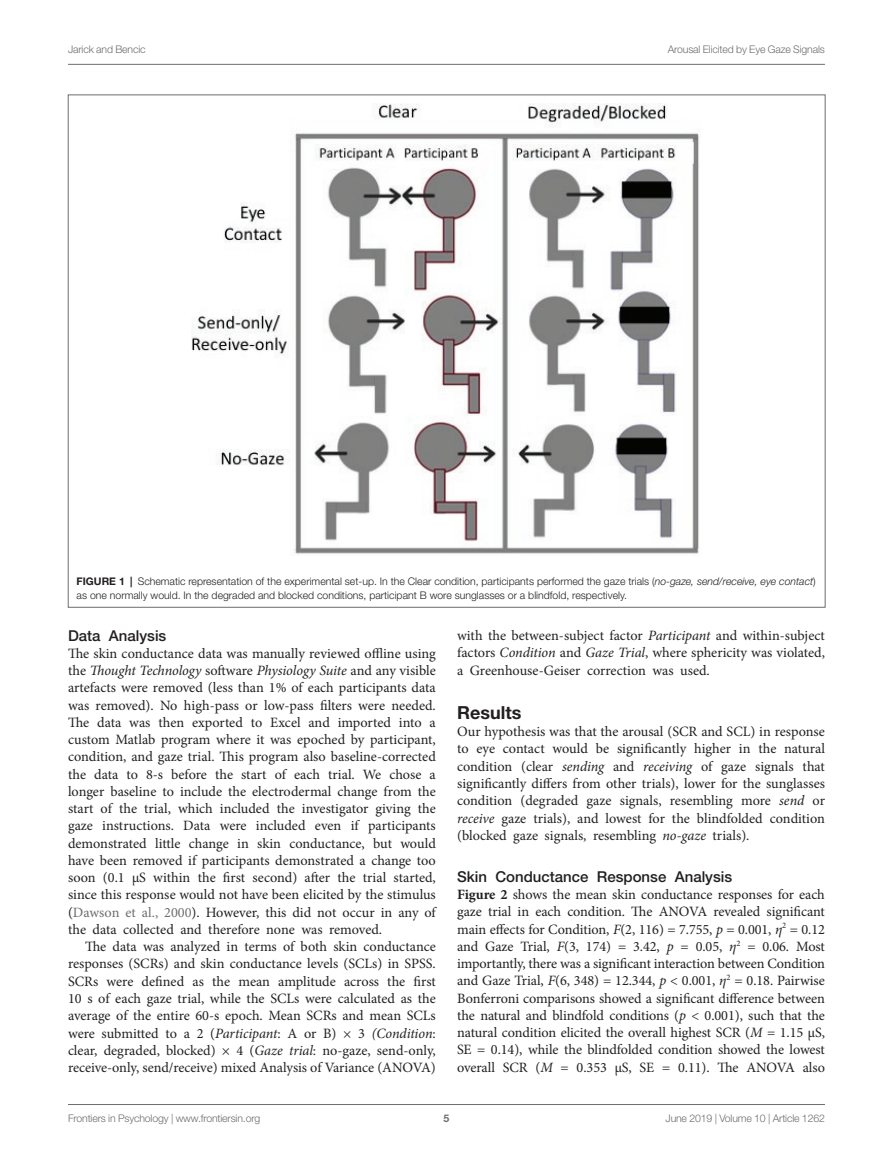
<style>
.page{position:relative;width:893px;height:1170px;background:#fff}
.page>*{position:absolute;margin:0;border:0;box-sizing:border-box;transform-origin:0 0}
.HEAD_2{font:700 18px "Helvetica Neue LT Std";color:#231f20}
.HEAD_3{font:500 15px "Helvetica Neue LT Std";color:#231f20}
.TEXT_FLUSH{font:14.25px/17.2px "Minion Pro";letter-spacing:-.005em;color:#231f20;text-align:justify}
.TEXT{font:14.25px/17.2px "Minion Pro";letter-spacing:-.005em;color:#231f20;text-align:justify}
.FIG_LEG{font:300 10.5px/14.2px "Helvetica Neue LT Std";color:#231f20}
.t1{font:300 10.5px "Helvetica Neue LT Std";letter-spacing:-.015em;color:#6c6d70}
.t2{font:700 10.5px "Helvetica Neue LT Std";color:#6c6d70}
.s1{font-weight:700}
.s2{font-style:italic}
.s3{color:#6c6d70}
</style>
<div class="page">
<hr style="left:68px;top:64px;width:757px;height:1px;background:#6c6d70">
<hr style="left:68px;top:1104px;width:757px;height:1px;background:#6c6d70">
<img style="left:192px;top:103px;width:508px;height:452px">
<p class="t1" style="left:68px;top:42px;width:79px">Jarick and Bencic</p>
<p class="t1" style="left:668px;top:42px;width:159px">Arousal Elicited by Eye Gaze Signals</p>
<p class="FIG_LEG" style="left:77px;top:573px;width:741px"><span class="s1">FIGURE 1 |</span> Schematic representation of the experimental set-up. In the Clear condition, participants performed the gaze trials (<span class="s2">no-gaze, send/receive, eye contact</span>) as one normally would. In the degraded and blocked conditions, participant B wore sunglasses or a blindfold, respectively.</p>
<p class="HEAD_3" style="left:68px;top:626px;width:100px">Data Analysis</p>
<p class="TEXT_FLUSH" style="left:68px;top:644px;width:369px">The skin conductance data was manually reviewed offline using the <span class="s2">Thought Technology</span> software <span class="s2">Physiology Suite</span> and any visible artefacts were removed (less than 1% of each participants data was removed). No high-pass or low-pass filters were needed.<br>The data was then exported to Excel and imported into a custom Matlab program where it was epoched by participant, condition, and gaze trial. This program also baseline-corrected the data to 8-s before the start of each trial. We chose a longer baseline to include the electrodermal change from the start of the trial, which included the investigator giving the gaze instructions. Data were included even if participants demonstrated little change in skin conductance, but would have been removed if participants demonstrated a change too soon (0.1 μS within the first second) after the trial started, since this response would not have been elicited by the stimulus (<span class="s3">Dawson et al., 2000</span>). However, this did not occur in any of the data collected and therefore none was removed.</p>
<p class="TEXT" style="left:68px;top:938px;width:369px;text-indent:17px">The data was analyzed in terms of both skin conductance responses (SCRs) and skin conductance levels (SCLs) in SPSS.<br>SCRs were defined as the mean amplitude across the first 10 s of each gaze trial, while the SCLs were calculated as the average of the entire 60-s epoch. Mean SCRs and mean SCLs were submitted to a 2 (<span class="s2">Participant</span>: A or B) × 3 <span class="s2">(Condition</span>: clear, degraded, blocked) × 4 (<span class="s2">Gaze trial</span>: no-gaze, send-only, receive-only, send/receive) mixed Analysis of Variance (ANOVA)</p>
<p class="TEXT" style="left:457px;top:627px;width:369px">with the between-subject factor <span class="s2">Participant</span> and within-subject factors <span class="s2">Condition</span> and <span class="s2">Gaze Trial</span>, where sphericity was violated, a Greenhouse-Geiser correction was used.</p>
<p class="HEAD_2" style="left:457px;top:701px;width:66px">Results</p>
<p class="TEXT_FLUSH" style="left:457px;top:723px;width:369px">Our hypothesis was that the arousal (SCR and SCL) in response to eye contact would be significantly higher in the natural condition (clear <span class="s2">sending</span> and <span class="s2">receiving</span> of gaze signals that significantly differs from other trials), lower for the sunglasses condition (degraded gaze signals, resembling more <span class="s2">send</span> or <span class="s2">receive</span> gaze trials), and lowest for the blindfolded condition (blocked gaze signals, resembling <span class="s2">no-gaze</span> trials).</p>
<p class="HEAD_3" style="left:457px;top:867px;width:277px">Skin Conductance Response Analysis</p>
<p class="TEXT_FLUSH" style="left:457px;top:885px;width:369px"><span class="s1">Figure 2</span> shows the mean skin conductance responses for each gaze trial in each condition. The ANOVA revealed significant main effects for Condition, <span class="s2">F</span>(2, 116) = 7.755, <span class="s2">p</span> = 0.001, <span class="s2">η</span><sup>2</sup> = 0.12 and Gaze Trial, <span class="s2">F</span>(3, 174) = 3.42, <span class="s2">p</span> = 0.05, <span class="s2">η</span><sup>2</sup> = 0.06. Most importantly, there was a significant interaction between Condition and Gaze Trial, <span class="s2">F</span>(6, 348) = 12.344, <span class="s2">p</span> &lt; 0.001, <span class="s2">η</span><sup>2</sup> = 0.18. Pairwise Bonferroni comparisons showed a significant difference between the natural and blindfold conditions (<span class="s2">p</span> &lt; 0.001), such that the natural condition elicited the overall highest SCR (<span class="s2">M</span> = 1.15 μS, SE = 0.14), while the blindfolded condition showed the lowest overall SCR (<span class="s2">M</span> = 0.353 μS, SE <span class="s2">=</span> 0.11). The ANOVA also</p>
<p class="t1" style="left:68px;top:1111px;width:194px">Frontiers in Psychology | www.frontiersin.org</p>
<p class="t2" style="left:444px;top:1111px;width:7px">5</p>
<p class="t1" style="left:666px;top:1111px;width:161px">June 2019 | Volume 10 | Article 1262</p>
</div>
